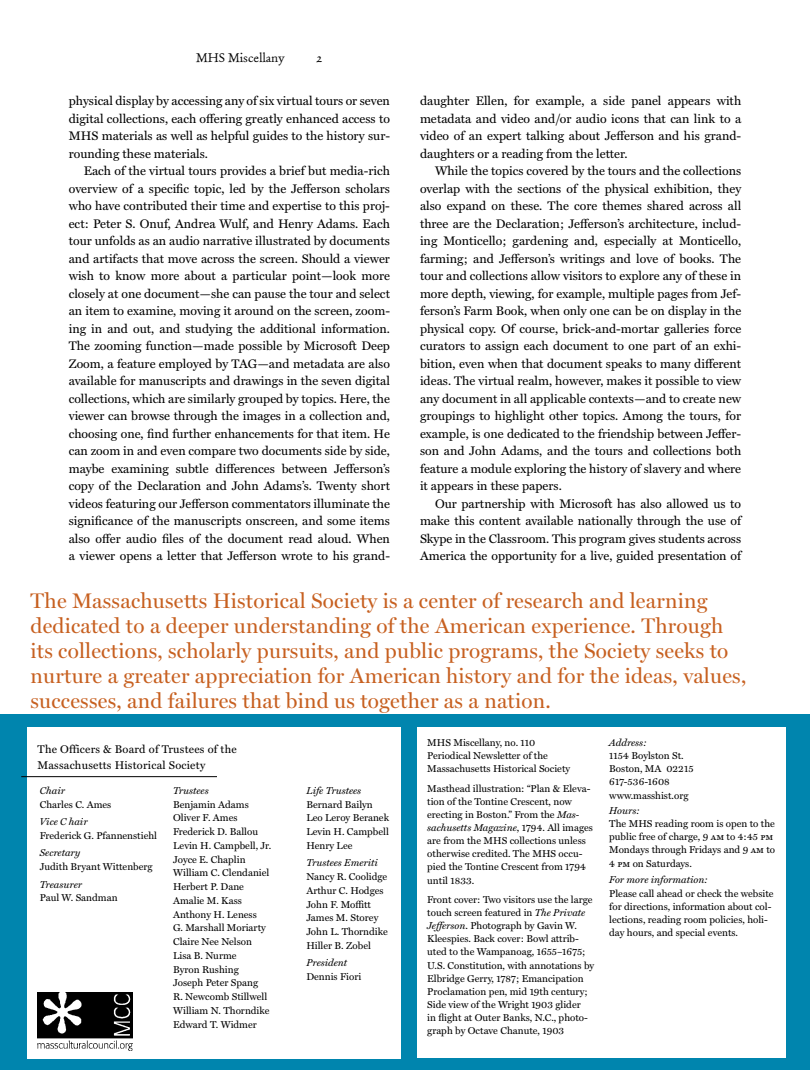
<style>
.page{position:relative;width:810px;height:1080px;background:#fff}
.page>*{position:absolute;margin:0;border:0;box-sizing:border-box;transform-origin:0 0}
.t1{font:21.25px/25px "Miller Display";letter-spacing:.01em;color:#c76020}
.t2{font:12.5px/17.5px "Miller Text";color:#000;text-align:justify}
.t3{font:12.5px "Old Claude LP";letter-spacing:-.005em;color:#000}
.t4{font:12.5px "Old Claude LP Os F";color:#000}
.t5{font:11.25px/15.6px "Miller Text";letter-spacing:.02em;color:#000}
.t6{font:10px/13.1px "Miller Text";color:#000}
.t7{font:italic 10px "Miller Text";color:#000}
.s1{font-style:italic}
.s2{font-family:"Miller Text Roman SC"}
</style>
<div class="page">
<div style="left:0;top:714px;width:810px;height:355px;background:#0085ae"></div>
<div style="left:417px;top:727px;width:369px;height:331px;background:#fff"></div>
<div style="left:27px;top:727px;width:374px;height:332px;background:#fff"></div>
<hr style="left:21px;top:776px;width:196px;height:1px;background:#000">
<img style="left:38px;top:993px;width:95px;height:57px">
<p class="t3" style="left:196px;top:50px;width:90px">MHS Miscellany</p>
<p class="t4" style="left:316px;top:50px;width:8px">2</p>
<p class="t2" style="left:69px;top:92px;width:323px">physical display by accessing any of six virtual tours or seven digital collections, each offering greatly enhanced access to MHS materials as well as helpful guides to the history sur&shy;rounding these materials.</p>
<p class="t2" style="left:69px;top:162px;width:323px;text-indent:15px">Each of the virtual tours provides a brief but media-rich overview of a specific topic, led by the Jefferson scholars who have contributed their time and expertise to this proj&shy;ect: Peter S. Onuf, Andrea Wulf, and Henry Adams. Each tour unfolds as an audio narrative illustrated by documents and artifacts that move across the screen. Should a viewer wish to know more about a particular point—look more closely at one document—she can pause the tour and select an item to examine, moving it around on the screen, zoom&shy;ing in and out, and studying the additional information.<br>The zooming function—made possible by Microsoft Deep Zoom, a feature employed by TAG—and metadata are also available for manuscripts and drawings in the seven digital collections, which are similarly grouped by topics. Here, the viewer can browse through the images in a collection and, choosing one, find further enhancements for that item. He can zoom in and even compare two documents side by side, maybe examining subtle differences between Jefferson’s copy of the Declaration and John Adams’s. Twenty short videos featuring our Jefferson commentators illuminate the significance of the manuscripts onscreen, and some items also offer audio files of the document read aloud. When a viewer opens a letter that Jefferson wrote to his grand-</p>
<p class="t2" style="left:420px;top:92px;width:323px">daughter Ellen, for example, a side panel appears with metadata and video and/or audio icons that can link to a video of an expert talking about Jefferson and his grand&shy;daughters or a reading from the letter.</p>
<p class="t2" style="left:420px;top:162px;width:323px;text-indent:15px">While the topics covered by the tours and the collections overlap with the sections of the physical exhibition, they also expand on these. The core themes shared across all three are the Declaration; Jefferson’s architecture, includ&shy;ing Monticello; gardening and, especially at Monticello, farming; and Jefferson’s writings and love of books. The tour and collections allow visitors to explore any of these in more depth, viewing, for example, multiple pages from Jef&shy;ferson’s Farm Book, when only one can be on display in the physical copy. Of course, brick-and-mortar galleries force curators to assign each document to one part of an exhi&shy;bition, even when that document speaks to many different ideas. The virtual realm, however, makes it possible to view any document in all applicable contexts—and to create new groupings to highlight other topics. Among the tours, for example, is one dedicated to the friendship between Jeffer&shy;son and John Adams, and the tours and collections both feature a module exploring the history of slavery and where it appears in these papers.</p>
<p class="t2" style="left:420px;top:495px;width:323px;text-indent:15px">Our partnership with Microsoft has also allowed us to make this content available nationally through the use of Skype in the Classroom. This program gives students across America the opportunity for a live, guided presentation of</p>
<p class="t1" style="left:31px;top:589px;width:717px">The Massachusetts Historical Society is a center of research and learning dedicated to a deeper understanding of the American experience. Through its collections, scholarly pursuits, and public programs, the Society seeks to nurture a greater appreciation for American history and for the ideas, values, successes, and failures that bind us together as a nation.</p>
<p class="t5" style="left:38px;top:742px;width:201px">The Officers &amp; Board of Trustees of the<br>Massachusetts Historical Society</p>
<p class="t7" style="left:40px;top:785px;width:27px">Chair</p>
<p class="t6" style="left:40px;top:798px;width:73px">Charles C. Ames</p>
<p class="t7" style="left:40px;top:816px;width:49px">Vice C hair</p>
<p class="t6" style="left:40px;top:829px;width:119px">Frederick G. Pfannenstiehl</p>
<p class="t7" style="left:40px;top:847px;width:42px">Secretary</p>
<p class="t6" style="left:40px;top:860px;width:114px">Judith Bryant Wittenberg</p>
<p class="t7" style="left:40px;top:878px;width:44px">Treasurer</p>
<p class="t6" style="left:40px;top:892px;width:79px">Paul W. Sandman</p>
<p class="t7" style="left:173px;top:785px;width:37px">Trustees</p>
<p class="t6" style="left:173px;top:797px;width:100px;line-height:13.8px">Benjamin Adams<br>Oliver F. Ames<br>Frederick D. Ballou<br>Levin H. Campbell, Jr.<br>Joyce E. Chaplin<br>William C. Clendaniel<br>Herbert P. Dane<br>Amalie M. Kass<br>Anthony H. Leness<br>G. Marshall Moriarty<br>Claire Nee Nelson<br>Lisa B. Nurme<br>Byron Rushing<br>Joseph Peter Spang<br>R. Newcomb Stillwell<br>William N. Thorndike<br>Edward T. Widmer</p>
<p class="t7" style="left:306px;top:785px;width:56px">Life Trustees</p>
<p class="t6" style="left:306px;top:797px;width:84px;line-height:13.8px">Bernard Bailyn<br>Leo Leroy Beranek<br>Levin H. Campbell<br>Henry Lee</p>
<p class="t7" style="left:306px;top:857px;width:73px">Trustees Emeriti</p>
<p class="t6" style="left:306px;top:870px;width:83px;line-height:13.8px">Nancy R. Coolidge<br>Arthur C. Hodges<br>John F. Moffitt<br>James M. Storey<br>John L. Thorndike<br>Hiller B. Zobel</p>
<p class="t7" style="left:306px;top:957px;width:42px">President</p>
<p class="t6" style="left:306px;top:970px;width:56px">Dennis Fiori</p>
<p class="t6" style="left:427px;top:736px;width:144px">MHS Miscellany, no. 110<br>Periodical Newsletter of the<br>Massachusetts Historical Society</p>
<p class="t6" style="left:427px;top:782px;width:167px">Masthead illustration: “Plan &amp; Eleva&shy;tion of the Tontine Crescent, now erecting in Boston.” From the <span class="s1">Mas&shy;sachusetts Magazine</span>, 1794. All images are from the MHS collections unless otherwise credited. The MHS occu&shy;pied the Tontine Crescent from 1794 until 1833.</p>
<p class="t6" style="left:427px;top:893px;width:169px">Front cover: Two visitors use the large touch screen featured in <span class="s1">The Private Jefferson</span>. Photograph by Gavin W.<br>Kleespies. Back cover: Bowl attrib&shy;uted to the Wampanoag, 1655–1675; U.S. Constitution, with annotations by Elbridge Gerry, 1787; Emancipation Proclamation pen, mid 19th century; Side view of the Wright 1903 glider<br>in flight at Outer Banks, N.C., photo&shy;graph by Octave Chanute, 1903</p>
<p class="t7" style="left:609px;top:737px;width:39px">Address:</p>
<p class="t6" style="left:609px;top:749px;width:86px">1154 Boylston St.<br>Boston, MA 02215<br>617-536-1608 www.masshist.org</p>
<p class="t7" style="left:609px;top:805px;width:32px">Hours:</p>
<p class="t6" style="left:609px;top:818px;width:167px">The MHS reading room is open to the public free of charge, 9 <span class="s2">am</span> to 4:45 <span class="s2">pm<br></span>Mondays through Fridays and 9 <span class="s2">am</span> to<br>4 <span class="s2">pm</span> on Saturdays.</p>
<p class="t7" style="left:609px;top:874px;width:100px">For more information:</p>
<p class="t6" style="left:609px;top:887px;width:166px">Please call ahead or check the website for directions, information about col&shy;lections, reading room policies, holi&shy;day hours, and special events.</p>
</div>
